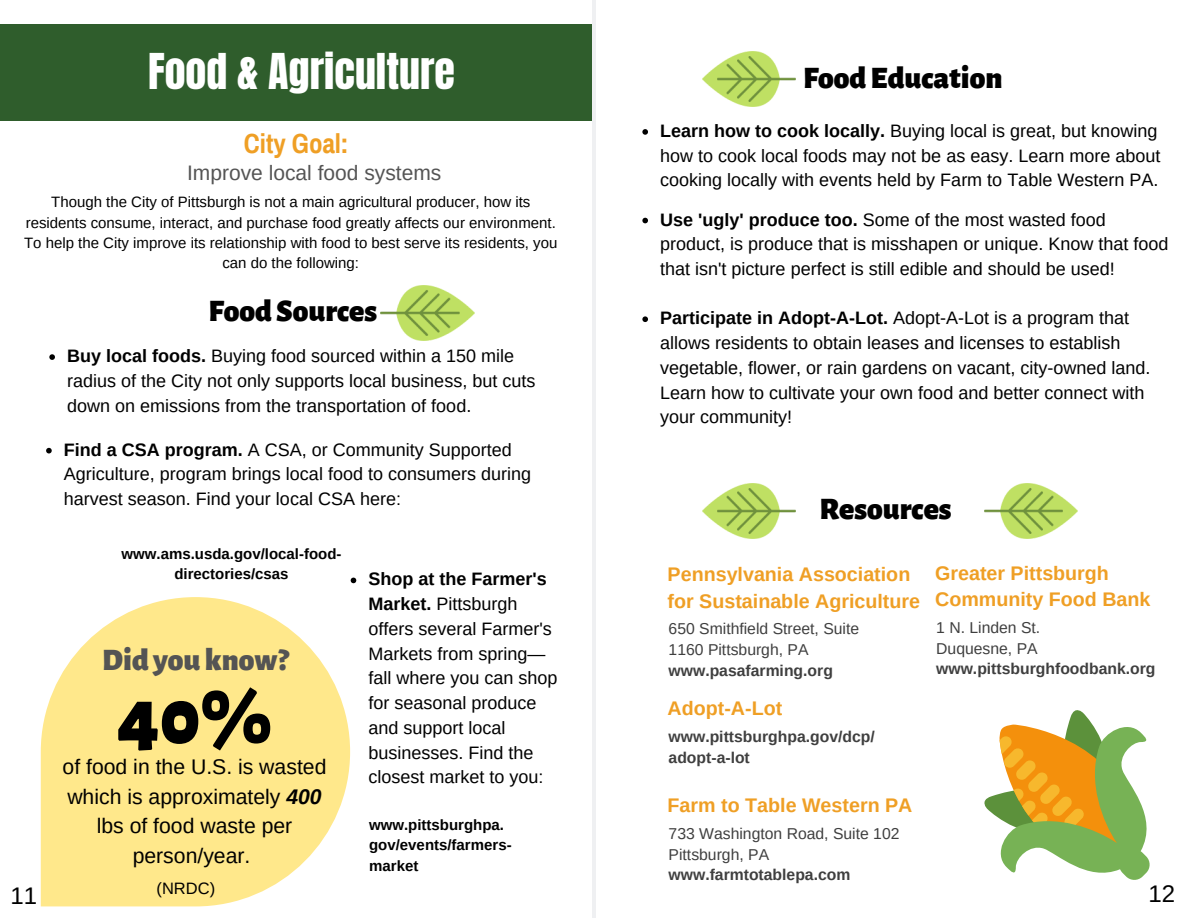
<style>
.page{position:relative;width:1188px;height:918px;background:#fff}
.page>*{position:absolute;margin:0;border:0;box-sizing:border-box;transform-origin:0 0}
.t1{font:900 80.25px "Alegreya Sans";color:#000}
.t2{font:42px "Anton";color:#fff}
.t3{font:900 31.5px "Alegreya Sans";color:#000}
.t4{font:900 31.5px "Alegreya Sans";color:#545454}
.t5{font:700 27px "Archivo Narrow";color:#ef9f25}
.t6{font:24px "Arimo";color:#000}
.t7{font:21.15px/29.5px "Arimo";color:#000;text-align:center}
.t8{font:21px "Arimo";color:#545454}
.t9{font:700 19.65px/26.5px "Arimo";color:#ef9f25}
.t10{font:18px/24.8px "Arimo";color:#000}
.t11{font:16.5px "Arimo";color:#000}
.t12{font:15.75px/20.7px "Arimo";color:#3f3f3f}
.t13{font:700 15.75px/20.7px "Arimo";color:#3f3f3f}
.t14{font:15px/20.2px "Arimo";color:#000;text-align:center}
.t15{font:700 15px/20.2px "Arimo";color:#000}
.s1{font-weight:700}
.s2{font-weight:700;font-style:italic}
</style>
<div class="page">
<div style="left:0;top:25px;width:594px;height:96px;background:#2f5d2c"></div>
<svg style="left:41px;top:597px;width:309px;height:309px;fill:#ffe88b"></svg>
<img style="left:381px;top:286px;width:93px;height:55px">
<svg style="left:49px;top:354px;width:6px;height:6px"></svg>
<svg style="left:46px;top:448px;width:6px;height:5px"></svg>
<svg style="left:351px;top:578px;width:5px;height:5px"></svg>
<img style="left:702px;top:483px;width:94px;height:55px">
<img style="left:984px;top:484px;width:94px;height:55px">
<svg style="left:984px;top:710px;width:166px;height:170px"></svg>
<img style="left:702px;top:51px;width:94px;height:55px">
<svg style="left:642px;top:129px;width:6px;height:6px"></svg>
<svg style="left:642px;top:218px;width:6px;height:5px"></svg>
<svg style="left:642px;top:316px;width:6px;height:6px"></svg>
<hr style="left:593px;top:0;width:3px;height:918px;background:#eff0f2">
<h2 class="t2" style="left:148px;top:42px;width:309px">Food &amp; Agriculture</h2>
<h3 class="t5" style="left:244px;top:129px;width:106px">City Goal:</h3>
<p class="t8" style="left:187px;top:161px;width:256px">Improve local food systems</p>
<p class="t14" style="left:24px;top:192px;width:535px">Though the City of Pittsburgh is not a main agricultural producer, how its residents consume, interact, and purchase food greatly affects our environment.<br>To help the City improve its relationship with food to best serve its residents, you can do the following:</p>
<h3 class="t3" style="left:209px;top:293px;width:170px">Food Sources</h3>
<p class="t10" style="left:67px;top:344px;width:470px"><span class="s1">Buy local foods.</span> Buying food sourced within a 150 mile radius of the City not only supports local business, but cuts down on emissions from the transportation of food.</p>
<p class="t10" style="left:64px;top:437px;width:469px"><span class="s1">Find a CSA program.</span> A CSA, or Community Supported<br>Agriculture, program brings local food to consumers during harvest season. Find your local CSA here:</p>
<h3 class="t6" style="left:10px;top:882px;width:28px">11</h3>
<p class="t15" style="left:122px;top:543px;width:221px;text-align:center">www.ams.usda.gov/local-food&shy;directories/csas</p>
<h3 class="t4" style="left:102px;top:642px;width:188px">Did youknow?</h3>
<h1 class="t1" style="left:117px;top:671px;width:156px">40%</h1>
<p class="t7" style="left:67px;top:782px;width:256px">which is approximately <span class="s2">400 </span>lbs of food waste per person/year.</p>
<p class="t7" style="left:63px;top:752px;width:265px">of food in the U.S. is wasted</p>
<p class="t11" style="left:157px;top:879px;width:60px">(NRDC)</p>
<p class="t10" style="left:368px;top:567px;width:191px"><span class="s1">Shop at the Farmer's<br>Market.</span> Pittsburgh offers several Farmer's<br>Markets from spring— fall where you can shop for seasonal produce and support local businesses. Find the closest market to you:</p>
<p class="t15" style="left:369px;top:815px;width:144px">www.pittsburghpa. gov/events/farmers&shy;market</p>
<h3 class="t3" style="left:803px;top:59px;width:201px">FoodEducation</h3>
<p class="t10" style="left:660px;top:118px;width:502px"><span class="s1">Learn how to cook locally.</span> Buying local is great, but knowing how to cook local foods may not be as easy. Learn more about cooking locally with events held by Farm to Table Western PA.</p>
<p class="t10" style="left:660px;top:207px;width:510px"><span class="s1">Use 'ugly' produce too.</span> Some of the most wasted food product, is produce that is misshapen or unique. Know that food that isn't picture perfect is still edible and should be used!</p>
<p class="t10" style="left:660px;top:306px;width:492px"><span class="s1">Participate in Adopt-A-Lot.</span> Adopt-A-Lot is a program that allows residents to obtain leases and licenses to establish vegetable, flower, or rain gardens on vacant, city-owned land.<br>Learn how to cultivate your own food and better connect with your community!</p>
<h3 class="t3" style="left:819px;top:491px;width:134px">Resources</h3>
<p class="t9" style="left:668px;top:561px;width:254px">Pennsylvania Association for Sustainable Agriculture</p>
<p class="t12" style="left:669px;top:619px;width:192px">650 Smithfield Street, Suite<br>1160 Pittsburgh, PA</p>
<p class="t13" style="left:669px;top:660px;width:166px">www.pasafarming.org</p>
<p class="t9" style="left:668px;top:695px;width:116px">Adopt-A-Lot</p>
<p class="t13" style="left:669px;top:726px;width:208px">www.pittsburghpa.gov/dcp/ adopt-a-lot</p>
<p class="t9" style="left:668px;top:792px;width:246px">Farm to Table Western PA</p>
<p class="t12" style="left:669px;top:823px;width:232px">733 Washington Road, Suite 102<br>Pittsburgh, PA</p>
<p class="t13" style="left:669px;top:864px;width:183px">www.farmtotablepa.com</p>
<p class="t9" style="left:935px;top:560px;width:217px">Greater Pittsburgh<br>Community Food Bank</p>
<p class="t12" style="left:936px;top:617px;width:106px">1 N. Linden St.<br>Duquesne, PA</p>
<p class="t13" style="left:936px;top:659px;width:221px">www.pittsburghfoodbank.org</p>
<h3 class="t6" style="left:1149px;top:881px;width:28px">12</h3>
</div>
